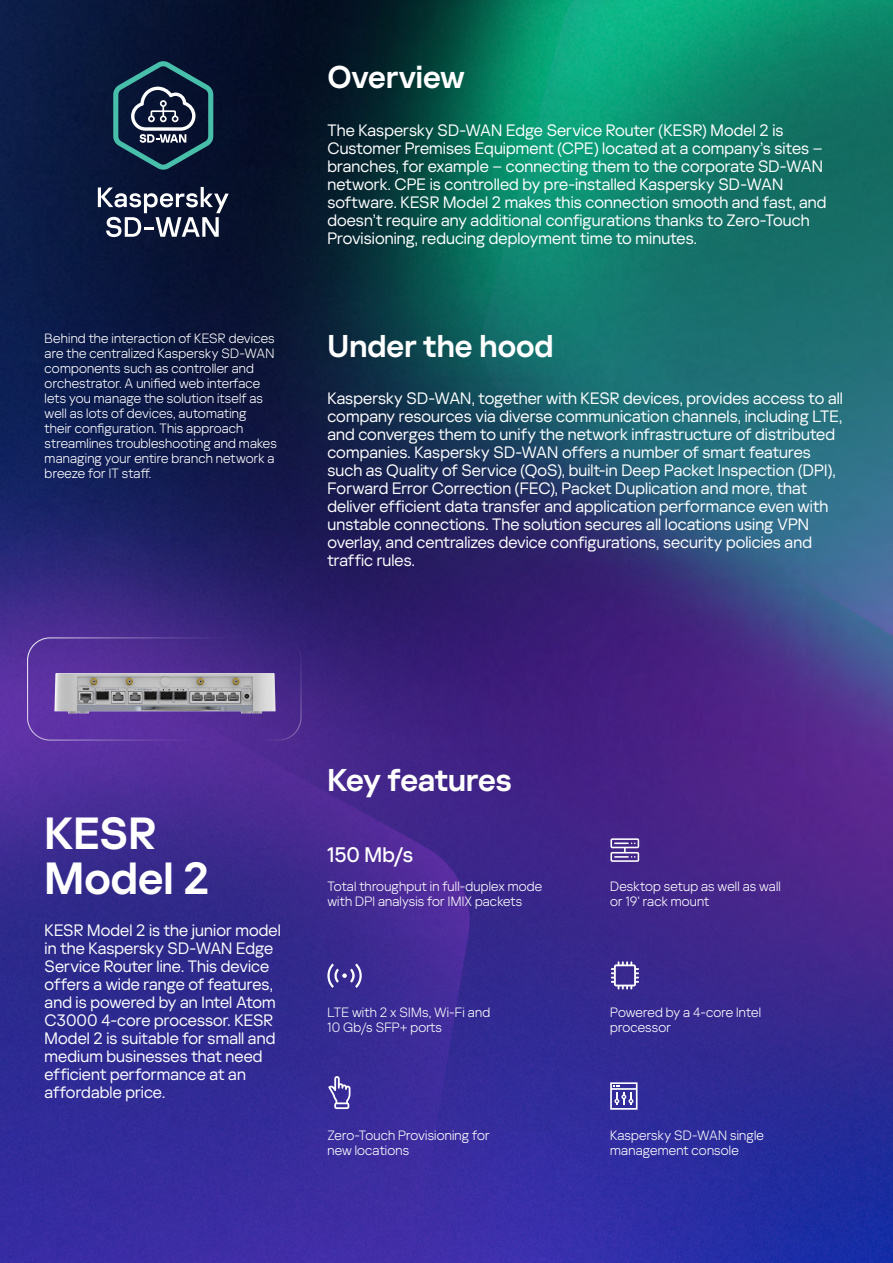
<style>
.page{position:relative;width:893px;height:1263px;background:#fff}
.page>*{position:absolute;margin:0;border:0;box-sizing:border-box;transform-origin:0 0}
.t1{font:600 45px/45px "Kaspersky Sans Display";color:#fff}
.t2{font:600 31.5px "Kaspersky Sans Display";color:#fff}
.t3{font:500 21px "Kaspersky Sans Display";color:#fff}
.t4{font:16.5px/18px "Kaspersky Sans Display";letter-spacing:.005em;color:#fff}
.t5{font:300 13.5px/15px "Kaspersky Sans Display";letter-spacing:.015em;color:#fff}
</style>
<div class="page">
<img style="left:38px;top:0;width:855px;height:316px">
<img style="left:0;top:316px;width:893px;height:947px">
<svg style="left:327px;top:963px;width:35px;height:25px"></svg>
<svg style="left:610px;top:1082px;width:27px;height:28px"></svg>
<svg style="left:611px;top:961px;width:28px;height:28px"></svg>
<svg style="left:610px;top:838px;width:29px;height:24px"></svg>
<svg style="left:328px;top:1076px;width:22px;height:33px"></svg>
<svg style="left:98px;top:187px;width:131px;height:50px"></svg>
<svg style="left:113px;top:61px;width:100px;height:109px;background:#264054"></svg>
<img style="left:34px;top:628px;width:260px;height:127px">
<p class="t5" style="left:45px;top:330px;width:234px">Behind the interaction of KESR devices are the centralized Kaspersky SD-WAN components such as controller and orchestrator. A unified web interface lets you manage the solution itself as well as lots of devices, automating their configuration. This approach streamlines troubleshooting and makes managing your entire branch network a breeze for IT staff.</p>
<h2 class="t2" style="left:327px;top:54px;width:139px">Overview</h2>
<p class="t4" style="left:327px;top:120px;width:501px">The Kaspersky SD-WAN Edge Service Router (KESR) Model 2 is Customer Premises Equipment (CPE) located at a company’s sites – branches, for example – connecting them to the corporate SD-WAN network. CPE is controlled by pre-installed Kaspersky SD-WAN software. KESR Model 2 makes this connection smooth and fast, and doesn’t require any additional configurations thanks to Zero-Touch Provisioning, reducing deployment time to minutes.</p>
<h2 class="t2" style="left:327px;top:322px;width:228px">Under the hood</h2>
<p class="t4" style="left:327px;top:388px;width:517px">Kaspersky SD-WAN, together with KESR devices, provides access to all company resources via diverse communication channels, including LTE, and converges them to unify the network infrastructure of distributed companies. Kaspersky SD-WAN offers a number of smart features such as Quality of Service (QoS), built-in Deep Packet Inspection (DPI), Forward Error Correction (FEC), Packet Duplication and more, that deliver efficient data transfer and application performance even with unstable connections. The solution secures all locations using VPN overlay, and centralizes device configurations, security policies and traffic rules.</p>
<h1 class="t1" style="left:45px;top:808px;width:166px">KESR<br>Model 2</h1>
<p class="t4" style="left:45px;top:920px;width:238px">KESR Model 2 is the junior model in the Kaspersky SD-WAN Edge<br>Service Router line. This device offers a wide range of features, and is powered by an Intel Atom<br>C3000 4-core processor. KESR<br>Model 2 is suitable for small and medium businesses that need efficient performance at an affordable price.</p>
<h2 class="t2" style="left:327px;top:756px;width:186px">Key features</h2>
<p class="t3" style="left:327px;top:839px;width:87px">150 Mb/s</p>
<p class="t5" style="left:327px;top:877px;width:216px">Total throughput in full-duplex mode with DPI analysis for IMIX packets</p>
<p class="t5" style="left:327px;top:1004px;width:164px">LTE with 2 x SIMs, Wi-Fi and<br>10 Gb/s SFP+ ports</p>
<p class="t5" style="left:610px;top:877px;width:172px">Desktop setup as well as wall or 19' rack mount</p>
<p class="t5" style="left:610px;top:1004px;width:152px">Powered by a 4-core Intel processor</p>
<p class="t5" style="left:327px;top:1127px;width:164px">Zero-Touch Provisioning for new locations</p>
<p class="t5" style="left:610px;top:1127px;width:155px">Kaspersky SD-WAN single management console</p>
</div>
